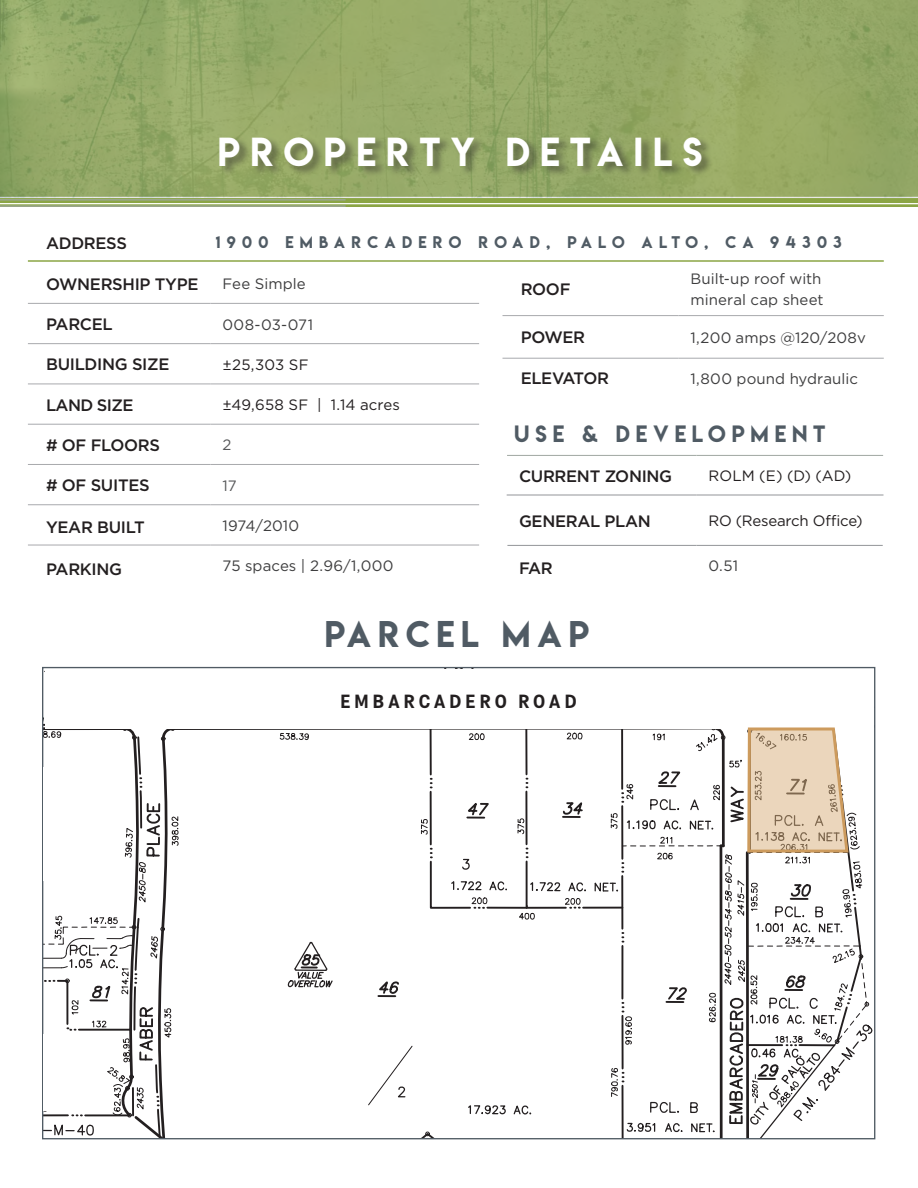
<style>
.page{position:relative;width:918px;height:1188px;background:#fff}
.page>*{position:absolute;margin:0;border:0;box-sizing:border-box;transform-origin:0 0}
.t1{font:36px "Lemon Milk";letter-spacing:.28em;color:#fff}
.t2{font:33px "Lemon Milk";letter-spacing:.2em;color:#505b64}
.t3{font:21px "Lemon Milk";letter-spacing:.28em;color:#505b64}
.t4{font:700 18.15px "Cosima Demo";letter-spacing:.22em;color:#231f20}
.t5{font:500 16.5px "Gotham";letter-spacing:-.02em;color:#231f20}
.t6{font:500 16.5px "Gotham";letter-spacing:-.04em;color:#231f20}
.body{font:15px/21px "Gotham";letter-spacing:.005em;color:#3e3e3f}
.t7{font:15px "Lemon Milk";letter-spacing:.42em;color:#505b64}
.body-2{font:15px "Gotham";letter-spacing:-.01em;color:#231f20}
.bullets_green{font:15px "Gotham";letter-spacing:.01em;color:#231f20}
.bullets_green-2{font:15px "Gotham";letter-spacing:.005em;color:#3e3e3f}
.bullets_green-3{font:15px "Gotham";color:#57585a}
</style>
<div class="page">
<svg style="left:0;top:198px;width:918px;height:8px;background:#91a951"></svg>
<hr style="left:0;top:199px;width:346px;height:1px;background:#9fa7a1">
<hr style="left:0;top:205px;width:346px;height:2px;background:#9fa7a1">
<hr style="left:0;top:203px;width:918px;height:1px;background:#fff">
<img style="left:0;top:0;width:918px;height:198px">
<svg style="left:44px;top:666px;width:79px;height:6px"></svg>
<hr style="left:173px;top:727px;width:258px;height:3px;background:#231f20">
<svg style="left:44px;top:723px;width:152px;height:414px"></svg>
<div style="left:45px;top:669px;width:829px;height:59px;background:#fff"></div>
<div style="left:44px;top:767px;width:54px;height:114px;background:#fff"></div>
<div style="left:44px;top:1035px;width:54px;height:76px;background:#fff"></div>
<div style="left:219px;top:136px;width:495px;height:42px;background:#231f20;opacity:.5"></div>
<hr style="left:507px;top:495px;width:190px;height:1px;background:#939598">
<hr style="left:697px;top:495px;width:186px;height:1px;background:#939598">
<hr style="left:507px;top:545px;width:190px;height:1px;background:#939598">
<hr style="left:697px;top:545px;width:186px;height:1px;background:#939598">
<hr style="left:507px;top:455px;width:190px;height:1px;background:#9fa7a1">
<hr style="left:697px;top:455px;width:186px;height:1px;background:#9fa7a1">
<hr style="left:28px;top:303px;width:183px;height:1px;background:#a8a9ad">
<hr style="left:211px;top:303px;width:268px;height:1px;background:#a8a9ad">
<hr style="left:28px;top:343px;width:183px;height:1px;background:#a8a9ad">
<hr style="left:211px;top:343px;width:268px;height:1px;background:#a8a9ad">
<hr style="left:28px;top:384px;width:183px;height:1px;background:#a8a9ad">
<hr style="left:211px;top:384px;width:268px;height:1px;background:#a8a9ad">
<hr style="left:28px;top:424px;width:183px;height:1px;background:#a8a9ad">
<hr style="left:211px;top:424px;width:268px;height:1px;background:#a8a9ad">
<hr style="left:28px;top:464px;width:183px;height:1px;background:#a8a9ad">
<hr style="left:211px;top:464px;width:268px;height:1px;background:#a8a9ad">
<hr style="left:28px;top:504px;width:183px;height:1px;background:#a8a9ad">
<hr style="left:211px;top:504px;width:268px;height:1px;background:#a8a9ad">
<hr style="left:28px;top:545px;width:183px;height:1px;background:#a8a9ad">
<hr style="left:211px;top:545px;width:268px;height:1px;background:#a8a9ad">
<hr style="left:28px;top:260px;width:856px;height:2px;background:#8ba545">
<hr style="left:502px;top:315px;width:177px;height:1px;background:#a8a9ad">
<hr style="left:679px;top:315px;width:205px;height:1px;background:#a8a9ad">
<hr style="left:502px;top:358px;width:177px;height:1px;background:#a8a9ad">
<hr style="left:679px;top:358px;width:205px;height:1px;background:#a8a9ad">
<svg style="left:228px;top:668px;width:647px;height:471px"></svg>
<p class="t1" style="left:218px;top:126px;width:486px">PROPERTY DETAILS</p>
<p class="t7" style="left:216px;top:232px;width:627px">1900 EMBARCADERO ROAD, PALO ALTO, CA 94303</p>
<p class="t5" style="left:521px;top:279px;width:51px">ROOF</p>
<p class="body" style="left:691px;top:268px;width:135px">Built-up roof with mineral cap sheet</p>
<p class="t5" style="left:521px;top:327px;width:66px">POWER</p>
<p class="body" style="left:691px;top:327px;width:177px">1,200 amps @120/208v</p>
<p class="t5" style="left:521px;top:368px;width:90px">ELEVATOR</p>
<p class="body" style="left:691px;top:368px;width:169px">1,800 pound hydraulic</p>
<p class="t5" style="left:46px;top:233px;width:82px">ADDRESS</p>
<p class="t5" style="left:46px;top:273px;width:154px">OWNERSHIP TYPE</p>
<p class="bullets_green-2" style="left:223px;top:274px;width:85px">Fee Simple</p>
<p class="t5" style="left:46px;top:313px;width:68px">PARCEL</p>
<p class="body" style="left:223px;top:313px;width:92px">008-03-071</p>
<p class="t5" style="left:46px;top:354px;width:125px">BUILDING SIZE</p>
<p class="bullets_green" style="left:223px;top:355px;width:87px">±25,303 SF</p>
<p class="t6" style="left:46px;top:394px;width:89px">LAND SIZE</p>
<p class="bullets_green" style="left:223px;top:395px;width:179px">±49,658 SF | 1.14 acres</p>
<p class="t5" style="left:46px;top:434px;width:115px"># OF FLOORS</p>
<p class="bullets_green-3" style="left:223px;top:435px;width:10px">2</p>
<p class="t5" style="left:46px;top:475px;width:105px"># OF SUITES</p>
<p class="bullets_green-3" style="left:223px;top:476px;width:16px">17</p>
<p class="t5" style="left:46px;top:516px;width:100px">YEAR BUILT</p>
<p class="body" style="left:223px;top:515px;width:78px">1974/2010</p>
<p class="t5" style="left:46px;top:558px;width:78px">PARKING</p>
<p class="body" style="left:223px;top:555px;width:172px">75 spaces | 2.96/1,000</p>
<p class="t3" style="left:514px;top:418px;width:313px">USE &amp; DEVELOPMENT</p>
<p class="t5" style="left:519px;top:465px;width:155px">CURRENT ZONING</p>
<p class="body-2" style="left:709px;top:466px;width:144px">ROLM (E) (D) (AD)</p>
<p class="t5" style="left:519px;top:510px;width:133px">GENERAL PLAN</p>
<p class="body-2" style="left:709px;top:511px;width:156px">RO (Research Office)</p>
<p class="t5" style="left:519px;top:557px;width:35px">FAR</p>
<p class="body" style="left:709px;top:555px;width:31px">0.51</p>
<p class="t2" style="left:325px;top:610px;width:266px">PARCEL MAP</p>
<p class="t4" style="left:340px;top:693px;width:238px">EMBARCADERO ROAD</p>
</div>
